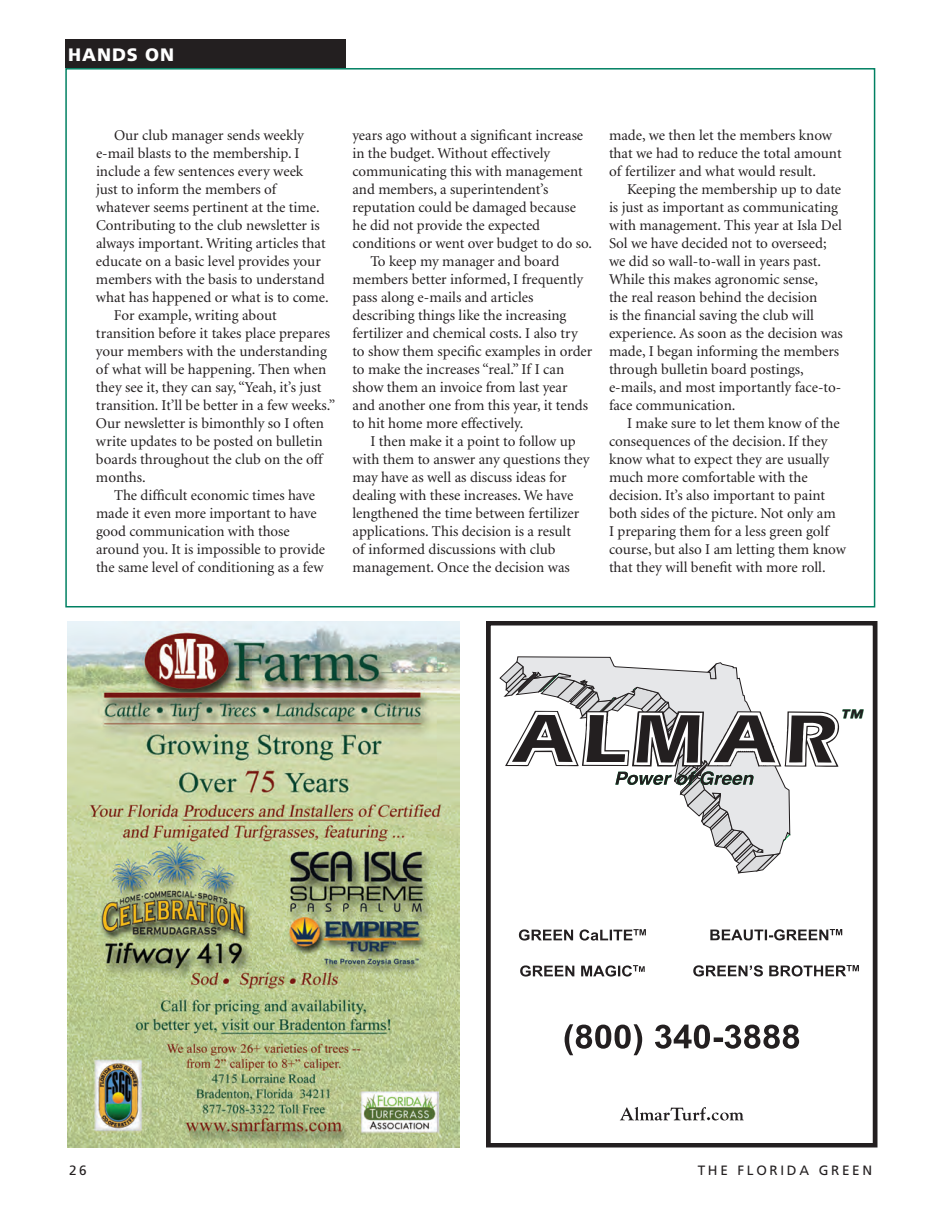
<style>
.page{position:relative;width:945px;height:1215px;background:#fff}
.page>*{position:absolute;margin:0;border:0;box-sizing:border-box;transform-origin:0 0}
.t1{font:italic 700 21.6px "Helvetica";color:#00a94e;scale:1.05 1}
.t2{font:900 18px "Frutiger";color:#fff}
.t3{font:15px/18px "Minion";color:#231f20}
.t4{font:13.5px "Frutiger";letter-spacing:.2em;color:#231f20}
</style>
<div class="page">
<div style="left:65px;top:68px;width:810px;height:539px;background:#fff;border:2px solid #008062"></div>
<div style="left:65px;top:39px;width:281px;height:29px;background:#231f20"></div>
<img style="left:67px;top:621px;width:392px;height:526px">
<div style="left:486px;top:621px;width:391px;height:527px;border:5px solid #231f20"></div>
<svg style="left:520px;top:965px;width:125px;height:12px"></svg>
<svg style="left:519px;top:929px;width:127px;height:12px"></svg>
<svg style="left:693px;top:965px;width:166px;height:11px"></svg>
<svg style="left:710px;top:929px;width:132px;height:11px"></svg>
<svg style="left:620px;top:1107px;width:124px;height:14px"></svg>
<svg style="left:565px;top:1024px;width:234px;height:31px"></svg>
<svg style="left:517px;top:657px;width:96px;height:5px"></svg>
<svg style="left:500px;top:662px;width:340px;height:211px"></svg>
<p class="t2" style="left:68px;top:44px;width:105px">HAN DS ON</p>
<p class="t3" style="left:114px;top:126px;width:191px">Our club manager sends weekly</p>
<p class="t3" style="left:96px;top:144px;width:205px">e-mail blasts to the membership. I</p>
<p class="t3" style="left:96px;top:162px;width:209px">include a few sentences every week</p>
<p class="t3" style="left:96px;top:180px;width:182px">just to inform the members of</p>
<p class="t3" style="left:96px;top:198px;width:225px">whatever seems pertinent at the time.</p>
<p class="t3" style="left:96px;top:216px;width:225px">Contributing to the club newsletter is</p>
<p class="t3" style="left:96px;top:234px;width:231px">always important. Writing articles that</p>
<p class="t3" style="left:96px;top:252px;width:226px">educate on a basic level provides your</p>
<p class="t3" style="left:96px;top:270px;width:230px">members with the basis to understand</p>
<p class="t3" style="left:96px;top:288px;width:234px">what has happened or what is to come.</p>
<p class="t3" style="left:114px;top:306px;width:164px">For example, writing about</p>
<p class="t3" style="left:96px;top:324px;width:236px">transition before it takes place prepares</p>
<p class="t3" style="left:96px;top:342px;width:232px">your members with the understanding</p>
<p class="t3" style="left:96px;top:360px;width:232px">of what will be happening. Then when</p>
<p class="t3" style="left:96px;top:378px;width:227px">they see it, they can say, “Yeah, it’s just</p>
<p class="t3" style="left:96px;top:396px;width:241px">transition. It’ll be better in a few weeks.”</p>
<p class="t3" style="left:96px;top:414px;width:229px">Our newsletter is bimonthly so I often</p>
<p class="t3" style="left:96px;top:432px;width:228px">write updates to be posted on bulletin</p>
<p class="t3" style="left:96px;top:450px;width:228px">boards throughout the club on the off</p>
<p class="t3" style="left:96px;top:468px;width:51px">months.</p>
<p class="t3" style="left:114px;top:486px;width:202px">The difficult economic times have</p>
<p class="t3" style="left:96px;top:504px;width:222px">made it even more important to have</p>
<p class="t3" style="left:96px;top:522px;width:195px">good communication with those</p>
<p class="t3" style="left:96px;top:540px;width:231px">around you. It is impossible to provide</p>
<p class="t3" style="left:96px;top:558px;width:229px">the same level of conditioning as a few</p>
<p class="t3" style="left:352px;top:126px;width:232px">years ago without a significant increase</p>
<p class="t3" style="left:352px;top:144px;width:199px">in the budget. Without effectively</p>
<p class="t3" style="left:352px;top:162px;width:232px">communicating this with management</p>
<p class="t3" style="left:352px;top:180px;width:197px">and members, a superintendent’s</p>
<p class="t3" style="left:352px;top:198px;width:225px">reputation could be damaged because</p>
<p class="t3" style="left:352px;top:216px;width:189px">he did not provide the expected</p>
<p class="t3" style="left:352px;top:234px;width:241px">conditions or went over budget to do so.</p>
<p class="t3" style="left:370px;top:252px;width:190px">To keep my manager and board</p>
<p class="t3" style="left:352px;top:270px;width:232px">members better informed, I frequently</p>
<p class="t3" style="left:352px;top:288px;width:182px">pass along e-mails and articles</p>
<p class="t3" style="left:352px;top:306px;width:216px">describing things like the increasing</p>
<p class="t3" style="left:352px;top:324px;width:227px">fertilizer and chemical costs. I also try</p>
<p class="t3" style="left:352px;top:342px;width:241px">to show them specific examples in order</p>
<p class="t3" style="left:352px;top:360px;width:213px">to make the increases “real.” If I can</p>
<p class="t3" style="left:352px;top:378px;width:217px">show them an invoice from last year</p>
<p class="t3" style="left:352px;top:396px;width:237px">and another one from this year, it tends</p>
<p class="t3" style="left:352px;top:414px;width:173px">to hit home more effectively.</p>
<p class="t3" style="left:370px;top:432px;width:207px">I then make it a point to follow up</p>
<p class="t3" style="left:352px;top:450px;width:239px">with them to answer any questions they</p>
<p class="t3" style="left:352px;top:468px;width:216px">may have as well as discuss ideas for</p>
<p class="t3" style="left:352px;top:486px;width:222px">dealing with these increases. We have</p>
<p class="t3" style="left:352px;top:504px;width:228px">lengthened the time between fertilizer</p>
<p class="t3" style="left:352px;top:522px;width:220px">applications. This decision is a result</p>
<p class="t3" style="left:352px;top:540px;width:205px">of informed discussions with club</p>
<p class="t3" style="left:352px;top:558px;width:219px">management. Once the decision was</p>
<p class="t3" style="left:609px;top:126px;width:234px">made, we then let the members know that we had to reduce the total amount of fertilizer and what would result.</p>
<p class="t3" style="left:609px;top:180px;width:235px;text-indent:18px">Keeping the membership up to date is just as important as communicating with management. This year at Isla Del Sol we have decided not to overseed; we did so wall-to-wall in years past.<br>While this makes agronomic sense,<br>the real reason behind the decision<br>is the financial saving the club will experience. As soon as the decision was made, I began informing the members through bulletin board postings, e-mails, and most importantly face-to&shy;face communication.</p>
<p class="t3" style="left:609px;top:414px;width:239px;text-indent:18px">I make sure to let them know of the consequences of the decision. If they know what to expect they are usually much more comfortable with the decision. It’s also important to paint both sides of the picture. Not only am<br>I preparing them for a less green golf course, but also I am letting them know that they will benefit with more roll.</p>
<h1 class="t1" style="left:838px;top:705px;width:23px">™</h1>
<p class="t4" style="left:69px;top:1162px;width:19px">26</p>
<p class="t4" style="left:698px;top:1162px;width:145px">T HE FLORI DA GREEN</p>
</div>
